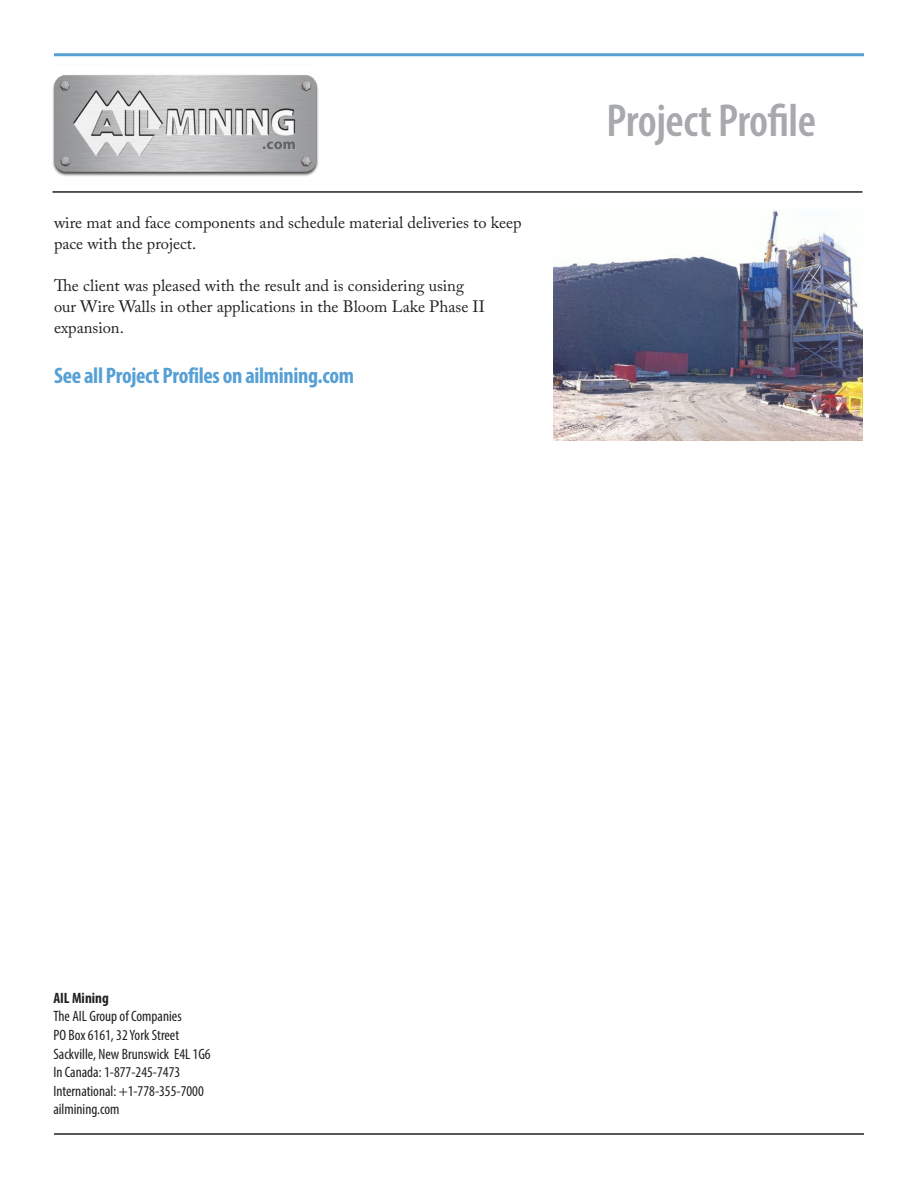
<style>
.page{position:relative;width:918px;height:1188px;background:#fff}
.page>*{position:absolute;margin:0;border:0;box-sizing:border-box;transform-origin:0 0}
.Profile{font:600 condensed 46.5px "Myriad Pro";letter-spacing:-.01em;color:#a8a9ad}
.Header_Red_2{font:700 condensed 22.5px "Myriad Pro";letter-spacing:-.015em;color:#56a0d5}
.copy{font:16.5px/21px "Adobe Caslon Pro";color:#231f20}
.t1{font:condensed 15px/18.6px "Myriad Pro";color:#231f20}
.s1{font-weight:700}
</style>
<div class="page">
<hr style="left:54px;top:1133px;width:810px;height:2px;background:#231f20">
<hr style="left:52px;top:191px;width:810px;height:2px;background:#231f20">
<hr style="left:54px;top:53px;width:810px;height:3px;background:#56a0d5">
<img style="left:554px;top:209px;width:308px;height:232px">
<img style="left:52px;top:75px;width:267px;height:101px">
<p class="copy" style="left:54px;top:211px;width:469px">wire mat and face components and schedule material deliveries to keep pace with the project.</p>
<p class="copy" style="left:54px;top:274px;width:432px">The client was pleased with the result and is considering using our Wire Walls in other applications in the Bloom Lake Phase II expansion.</p>
<p class="Header_Red_2" style="left:54px;top:361px;width:302px">See all Project Profiles on ailmining.com</p>
<p class="Profile" style="left:607px;top:92px;width:211px">Project Profile</p>
<p class="t1" style="left:53px;top:988px;width:130px"><span class="s1">AIL Mining<br></span>The AIL Group of Companies</p>
<p class="t1" style="left:53px;top:1026px;width:127px">PO Box 6161, 32 York Street</p>
<p class="t1" style="left:53px;top:1044px;width:159px">Sackville, New Brunswick E4L 1G6</p>
<p class="t1" style="left:53px;top:1063px;width:128px">In Canada: 1-877-245-7473</p>
<p class="t1" style="left:53px;top:1081px;width:152px">International: +1-778-355-7000</p>
<p class="t1" style="left:53px;top:1100px;width:68px">ailmining.com</p>
</div>
